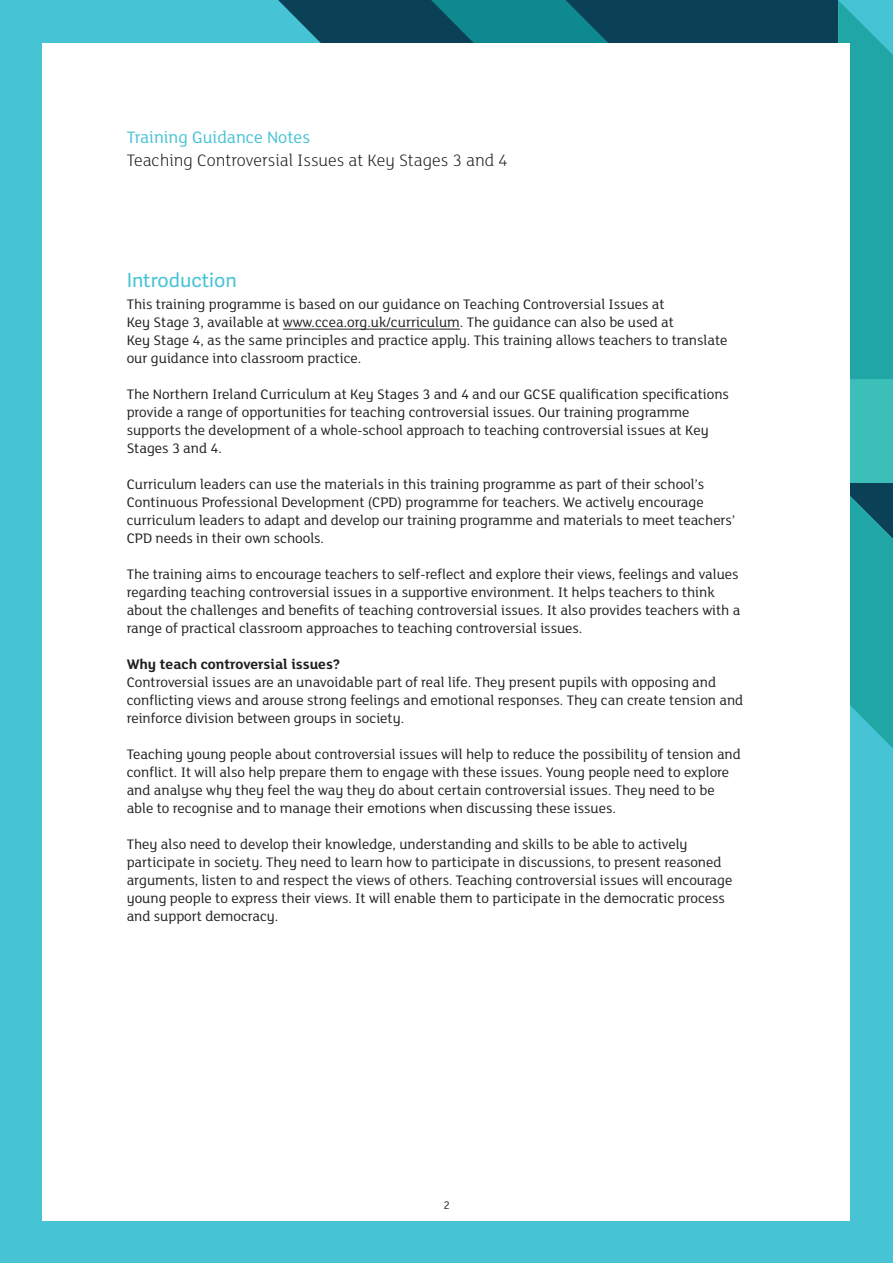
<style>
.page{position:relative;width:893px;height:1263px;background:#46c3d4}
.page>*{position:absolute;margin:0;border:0;box-sizing:border-box;transform-origin:0 0}
.t1{font:19.5px "Adelle Sans";color:#46c3d4}
.t2{font:300 18px "FS Lola";color:#231f20}
.t3{font:18px "FS Lola";color:#46c3d4}
.Body_Copy{font:15px/18px "FS Lola";color:#231f20}
.Body_Copy-2{font:700 15px "FS Lola";color:#231f20}
.Slide_Titles{font:12px "FS Lola";color:#231f20}
</style>
<div class="page">
<svg style="left:278px;top:0;width:287px;height:43px;background:#106676"></svg>
<svg style="left:565px;top:0;width:168px;height:43px;background:#0b4a5e"></svg>
<svg style="left:733px;top:0;width:160px;height:748px;background:#219a9d"></svg>
<div style="left:43px;top:43px;width:807px;height:1177px;background:#fff"></div>
<hr style="left:283px;top:329px;width:177px;height:1px;background:#231f20">
<p class="t3" style="left:127px;top:125px;width:185px">Training Guidance Notes</p>
<p class="t2" style="left:127px;top:148px;width:383px">Teaching Controversial Issues at Key Stages 3 and 4</p>
<h1 class="t1" style="left:127px;top:266px;width:112px">Introduction</h1>
<p class="Body_Copy" style="left:127px;top:295px;width:539px">This training programme is based on our guidance on Teaching Controversial Issues at</p>
<p class="Body_Copy" style="left:127px;top:313px;width:549px">Key Stage 3, available at www.ccea.org.uk/curriculum. The guidance can also be used at</p>
<p class="Body_Copy" style="left:127px;top:331px;width:602px">Key Stage 4, as the same principles and practice apply. This training allows teachers to translate our guidance into classroom practice.</p>
<p class="Body_Copy" style="left:127px;top:385px;width:604px">The Northern Ireland Curriculum at Key Stages 3 and 4 and our GCSE qualification specifications provide a range of opportunities for teaching controversial issues. Our training programme supports the development of a whole-school approach to teaching controversial issues at Key Stages 3 and 4.</p>
<p class="Body_Copy" style="left:127px;top:475px;width:610px">Curriculum leaders can use the materials in this training programme as part of their school’s Continuous Professional Development (CPD) programme for teachers. We actively encourage curriculum leaders to adapt and develop our training programme and materials to meet teachers’ CPD needs in their own schools.</p>
<p class="Body_Copy" style="left:127px;top:565px;width:615px">The training aims to encourage teachers to self-reflect and explore their views, feelings and values regarding teaching controversial issues in a supportive environment. It helps teachers to think about the challenges and benefits of teaching controversial issues. It also provides teachers with a range of practical classroom approaches to teaching controversial issues.</p>
<p class="Body_Copy-2" style="left:127px;top:654px;width:215px">Why teach controversial issues?</p>
<p class="Body_Copy" style="left:127px;top:673px;width:618px">Controversial issues are an unavoidable part of real life. They present pupils with opposing and conflicting views and arouse strong feelings and emotional responses. They can create tension and reinforce division between groups in society.</p>
<p class="Body_Copy" style="left:127px;top:745px;width:616px">Teaching young people about controversial issues will help to reduce the possibility of tension and conflict. It will also help prepare them to engage with these issues. Young people need to explore and analyse why they feel the way they do about certain controversial issues. They need to be able to recognise and to manage their emotions when discussing these issues.</p>
<p class="Body_Copy" style="left:127px;top:835px;width:607px">They also need to develop their knowledge, understanding and skills to be able to actively participate in society. They need to learn how to participate in discussions, to present reasoned arguments, listen to and respect the views of others. Teaching controversial issues will encourage young people to express their views. It will enable them to participate in the democratic process and support democracy.</p>
<p class="Slide_Titles" style="left:443px;top:1197px;width:8px">2</p>
</div>
